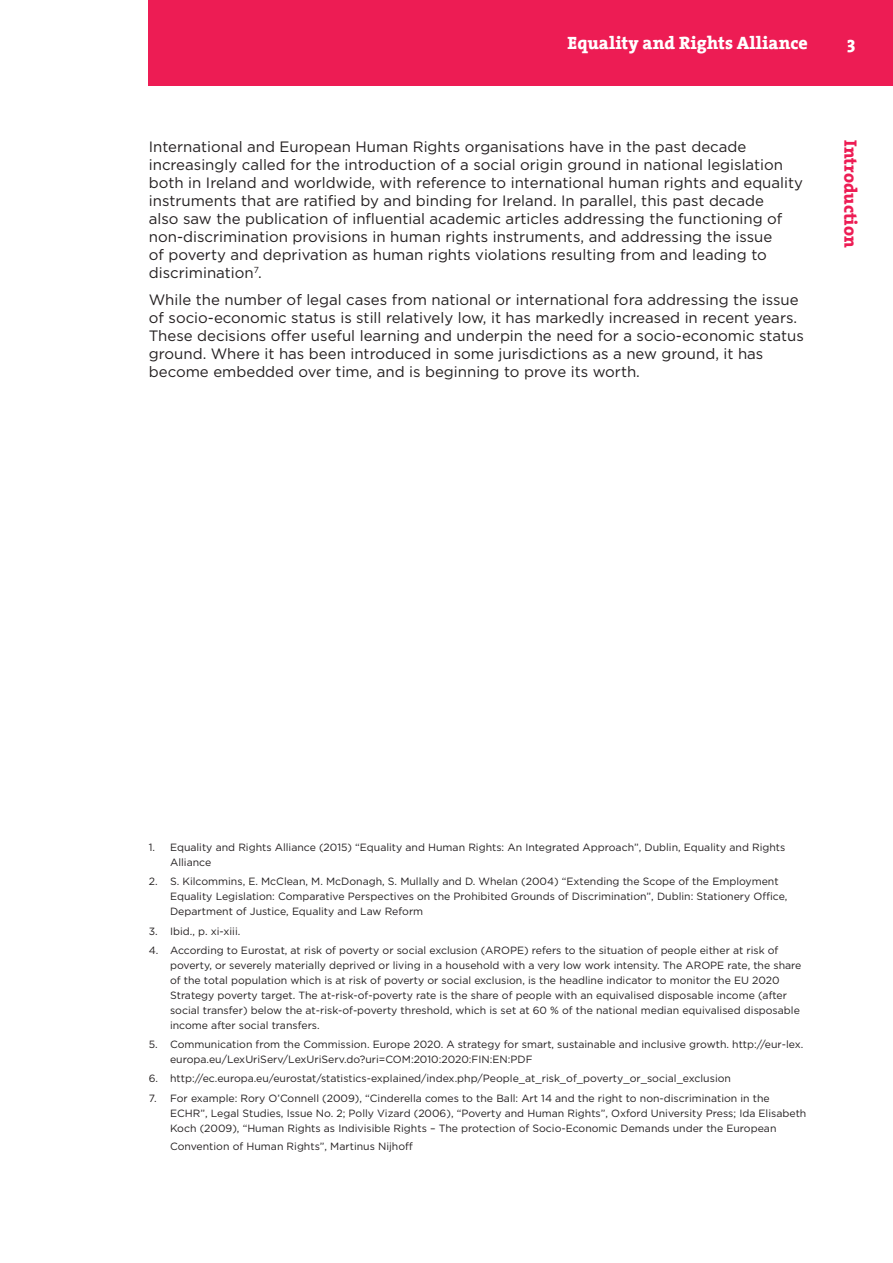
<style>
.page{position:relative;width:893px;height:1263px;background:#fff}
.page>*{position:absolute;margin:0;border:0;box-sizing:border-box;transform-origin:0 0}
.t1{font:800 18px "The Serif";color:#fff}
.t2{font:800 18px "The Serif";color:#ed1c54}
.t3{font:15px/18px "Gotham";color:#231f20}
.t4{font:10.5px/15px "Gotham";color:#231f20}
</style>
<div class="page">
<div style="left:149px;top:0;width:744px;height:85px;background:#ed1c54"></div>
<h1 class="t1" style="left:568px;top:28px;width:242px">Equality and Rights Alliance</h1>
<p class="t3" style="left:149px;top:138px;width:656px">International and European Human Rights organisations have in the past decade increasingly called for the introduction of a social origin ground in national legislation both in Ireland and worldwide, with reference to international human rights and equality instruments that are ratified by and binding for Ireland. In parallel, this past decade<br>also saw the publication of influential academic articles addressing the functioning of non-discrimination provisions in human rights instruments, and addressing the issue<br>of poverty and deprivation as human rights violations resulting from and leading to discrimination<sup>7</sup>.</p>
<p class="t3" style="left:149px;top:290px;width:657px">While the number of legal cases from national or international fora addressing the issue of socio-economic status is still relatively low, it has markedly increased in recent years.<br>These decisions offer useful learning and underpin the need for a socio-economic status ground. Where it has been introduced in some jurisdictions as a new ground, it has become embedded over time, and is beginning to prove its worth.</p>
<h1 class="t1" style="left:847px;top:28px;width:10px">3</h1>
<h1 class="t2" style="left:866px;top:140px;width:109px;rotate:90deg">Introduction</h1>
<p class="t4" style="left:170px;top:839px;width:617px;text-indent:-21px">1. Equality and Rights Alliance (2015) “Equality and Human Rights: An Integrated Approach”, Dublin, Equality and Rights<br>Alliance</p>
<p class="t4" style="left:170px;top:874px;width:619px;text-indent:-21px">2. S. Kilcommins, E. McClean, M. McDonagh, S. Mullally and D. Whelan (2004) “Extending the Scope of the Employment<br>Equality Legislation: Comparative Perspectives on the Prohibited Grounds of Discrimination”, Dublin: Stationery Office,<br>Department of Justice, Equality and Law Reform</p>
<p class="t4" style="left:149px;top:923px;width:93px">3. Ibid., p. xi-xiii.</p>
<p class="t4" style="left:170px;top:942px;width:633px;text-indent:-21px">4. According to Eurostat, at risk of poverty or social exclusion (AROPE) refers to the situation of people either at risk of poverty, or severely materially deprived or living in a household with a very low work intensity. The AROPE rate, the share of the total population which is at risk of poverty or social exclusion, is the headline indicator to monitor the EU 2020<br>Strategy poverty target. The at-risk-of-poverty rate is the share of people with an equivalised disposable income (after social transfer) below the at-risk-of-poverty threshold, which is set at 60 % of the national median equivalised disposable income after social transfers.</p>
<p class="t4" style="left:170px;top:1037px;width:635px;text-indent:-21px">5. Communication from the Commission. Europe 2020. A strategy for smart, sustainable and inclusive growth. http://eur-lex. europa.eu/LexUriServ/LexUriServ.do?uri=COM:2010:2020:FIN:EN:PDF</p>
<p class="t4" style="left:149px;top:1071px;width:584px">6. http://ec.europa.eu/eurostat/statistics-explained/index.php/People_at_risk_of_poverty_or_social_exclusion</p>
<p class="t4" style="left:170px;top:1090px;width:638px;text-indent:-21px">7. For example: Rory O’Connell (2009), “Cinderella comes to the Ball: Art 14 and the right to non-discrimination in the<br>ECHR”, Legal Studies, Issue No. 2; Polly Vizard (2006), “Poverty and Human Rights”, Oxford University Press; Ida Elisabeth<br>Koch (2009), “Human Rights as Indivisible Rights – The protection of Socio-Economic Demands under the European</p>
<p class="t4" style="left:170px;top:1138px;width:244px">Convention of Human Rights”, Martinus Nijhoff</p>
</div>
